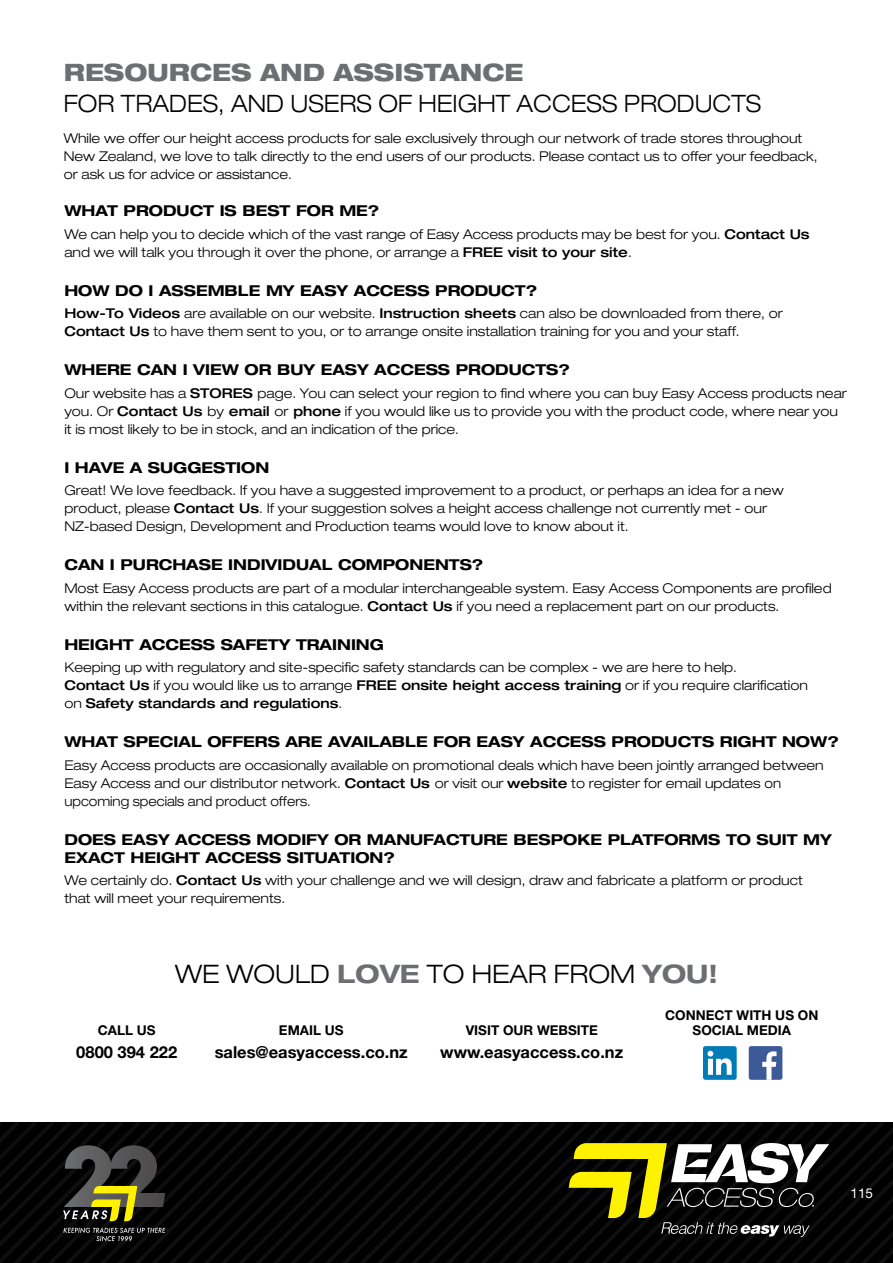
<style>
.page{position:relative;width:893px;height:1263px;background:#fff}
.page>*{position:absolute;margin:0;border:0;box-sizing:border-box;transform-origin:0 0}
.t1{font:300 expanded 25.5px "Helvetica Neue LT Std";color:#000}
.t2{font:300 expanded 24px "Helvetica Neue LT Std";color:#000;scale:.96 1}
.t3{font:800 expanded 24px "Helvetica Neue LT Std";color:#6d6e71;scale:.96 1}
.t4{font:700 16.5px "Helvetica Neue LT Std";color:#000}
.t5{font:700 expanded 15px/18px "Helvetica Neue LT Std";color:#000}
.t6{font:300 expanded 13.5px/18px "Helvetica Neue LT Std";color:#000}
.t7{font:700 13.5px "Helvetica Neue LT Std";color:#000}
.t8{font:13.5px "Helvetica Neue LT Std";color:#fff}
.s1{font-weight:500}
.s2{font-weight:700;color:#6d6e71}
</style>
<div class="page">
<svg style="left:0;top:1123px;width:893px;height:140px;background:#19190f"></svg>
<div style="left:703px;top:1046px;width:34px;height:34px;background:#007bb6;border-radius:2px"></div>
<svg style="left:708px;top:1051px;width:24px;height:24px"></svg>
<div style="left:749px;top:1046px;width:33px;height:34px;background:#3d5a98;border-radius:2px"></div>
<svg style="left:762px;top:1051px;width:14px;height:29px"></svg>
<h2 class="t3" style="left:64px;top:57px;width:480px">RESOURCES AND ASSISTANCE</h2>
<h2 class="t2" style="left:64px;top:90px;width:728px">FOR TRADES, AND USERS OF HEIGHT ACCESS PRODUCTS</h2>
<p class="t6" style="left:64px;top:129px;width:755px">While we offer our height access products for sale exclusively through our network of trade stores throughout<br>New Zealand, we love to talk directly to the end users of our products. Please contact us to offer your feedback, or ask us for advice or assistance.</p>
<p class="t5" style="left:64px;top:201px;width:316px">WHAT PRODUCT IS BEST FOR ME?</p>
<p class="t6" style="left:64px;top:225px;width:747px">We can help you to decide which of the vast range of Easy Access products may be best for you. <span class="s1">Contact Us </span>and we will talk you through it over the phone, or arrange a <span class="s1">FREE visit to your site</span>.</p>
<p class="t5" style="left:64px;top:281px;width:474px">HOW DO I ASSEMBLE MY EASY ACCESS PRODUCT?</p>
<p class="t6" style="left:64px;top:304px;width:720px"><span class="s1">How-To Videos</span> are available on our website. <span class="s1">Instruction sheets</span> can also be downloaded from there, or<br><span class="s1">Contact Us</span> to have them sent to you, or to arrange onsite installation training for you and your staff.</p>
<p class="t5" style="left:64px;top:360px;width:507px">WHERE CAN I VIEW OR BUY EASY ACCESS PRODUCTS?</p>
<p class="t6" style="left:64px;top:384px;width:784px">Our website has a <span class="s1">STORES</span> page. You can select your region to find where you can buy Easy Access products near you. Or <span class="s1">Contact Us</span> by <span class="s1">email</span> or <span class="s1">phone</span> if you would like us to provide you with the product code, where near you it is most likely to be in stock, and an indication of the price.</p>
<p class="t5" style="left:64px;top:458px;width:206px">I HAVE A SUGGESTION</p>
<p class="t6" style="left:64px;top:481px;width:721px">Great! We love feedback. If you have a suggested improvement to a product, or perhaps an idea for a new product, please <span class="s1">Contact Us</span>. If your suggestion solves a height access challenge not currently met - our<br>NZ-based Design, Development and Production teams would love to know about it.</p>
<p class="t5" style="left:64px;top:555px;width:420px">CAN I PURCHASE INDIVIDUAL COMPONENTS?</p>
<p class="t6" style="left:64px;top:579px;width:769px">Most Easy Access products are part of a modular interchangeable system. Easy Access Components are profiled within the relevant sections in this catalogue. <span class="s1">Contact Us</span> if you need a replacement part on our products.</p>
<p class="t5" style="left:64px;top:635px;width:321px">HEIGHT ACCESS SAFETY TRAINING</p>
<p class="t6" style="left:64px;top:658px;width:745px">Keeping up with regulatory and site-specific safety standards can be complex - we are here to help.<br><span class="s1">Contact Us</span> if you would like us to arrange <span class="s1">FREE onsite height access training</span> or if you require clarification on <span class="s1">Safety standards and regulations</span>.</p>
<p class="t5" style="left:64px;top:733px;width:776px">WHAT SPECIAL OFFERS ARE AVAILABLE FOR EASY ACCESS PRODUCTS RIGHT NOW?</p>
<p class="t6" style="left:64px;top:756px;width:761px">Easy Access products are occasionally available on promotional deals which have been jointly arranged between<br>Easy Access and our distributor network. <span class="s1">Contact Us</span> or visit our <span class="s1">website</span> to register for email updates on upcoming specials and product offers.</p>
<p class="t5" style="left:64px;top:830px;width:769px">DOES EASY ACCESS MODIFY OR MANUFACTURE BESPOKE PLATFORMS TO SUIT MY<br>EXACT HEIGHT ACCESS SITUATION?</p>
<p class="t6" style="left:64px;top:871px;width:740px">We certainly do. <span class="s1">Contact Us</span> with your challenge and we will design, draw and fabricate a platform or product that will meet your requirements.</p>
<h1 class="t1" style="left:175px;top:959px;width:544px">WE WOULD <span class="s2">LOVE</span> TO HEAR FROM <span class="s2">YOU!</span></h1>
<p class="t7" style="left:665px;top:1006px;width:155px">CONNECT WITH US ON</p>
<p class="t7" style="left:98px;top:1021px;width:59px">CALL US</p>
<p class="t7" style="left:279px;top:1021px;width:66px">EMAIL US</p>
<p class="t7" style="left:466px;top:1021px;width:133px">VISIT OUR WEBSITE</p>
<p class="t7" style="left:693px;top:1021px;width:100px">SOCIAL MEDIA</p>
<p class="t4" style="left:76px;top:1042px;width:102px">0800 394 222</p>
<p class="t4" style="left:215px;top:1042px;width:195px">sales@easyaccess.co.nz</p>
<p class="t4" style="left:440px;top:1042px;width:185px">www.easyaccess.co.nz</p>
<p class="t8" style="left:850px;top:1185px;width:24px">115</p>
</div>
